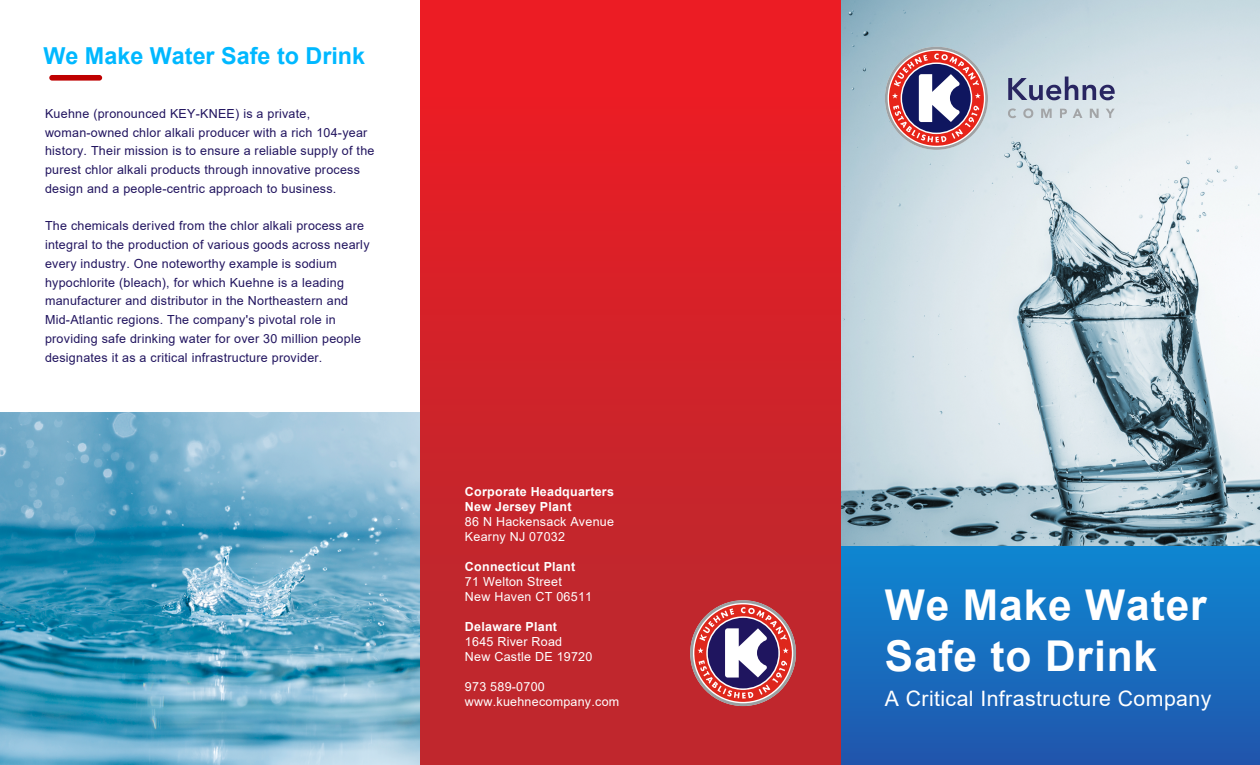
<style>
.page{position:relative;width:1260px;height:765px;background:#fff}
.page>*{position:absolute;margin:0;border:0;box-sizing:border-box;transform-origin:0 0}
.t1{font:700 42.5px/51px "Arial";letter-spacing:.02em;color:#fff}
.t2{font:700 23.38px "Arial";color:#00b8ff}
.t3{font:21.25px "Arial";letter-spacing:.02em;color:#fff}
.t4{font:12.5px/18.8px "Arial";letter-spacing:.02em;color:#21145f}
.t5{font:12.5px/15px "Arial";letter-spacing:.02em;color:#fff}
.t6{font:700 12.5px/15px "Arial";letter-spacing:.02em;color:#fff}
</style>
<div class="page">
<img style="left:0;top:413px;width:420px;height:352px">
<svg style="left:840px;top:545px;width:420px;height:220px;background:#186ebe"></svg>
<img style="left:840px;top:0;width:420px;height:545px">
<svg style="left:885px;top:47px;width:103px;height:103px"></svg>
<svg style="left:1008px;top:77px;width:107px;height:23px;background:#949cb6"></svg>
<svg style="left:1008px;top:108px;width:107px;height:10px"></svg>
<div style="left:420px;top:0;width:420px;height:765px;background:linear-gradient(to bottom,#ee1b24,#b7292f)"></div>
<svg style="left:690px;top:600px;width:106px;height:106px"></svg>
<div style="left:49px;top:75px;width:53px;height:6px;background:#bf0000;border-radius:3px"></div>
<h2 class="t2" style="left:43px;top:39px;width:323px">We Make Water Safe to Drink</h2>
<p class="t4" style="left:45px;top:104px;width:331px">Kuehne (pronounced KEY-KNEE) is a private, woman-owned chlor alkali producer with a rich 104-year history. Their mission is to ensure a reliable supply of the purest chlor alkali products through innovative process design and a people-centric approach to business.</p>
<p class="t4" style="left:45px;top:217px;width:326px">The chemicals derived from the chlor alkali process are integral to the production of various goods across nearly every industry. One noteworthy example is sodium hypochlorite (bleach), for which Kuehne is a leading manufacturer and distributor in the Northeastern and Mid-Atlantic regions. The company's pivotal role in providing safe drinking water for over 30 million people designates it as a critical infrastructure provider.</p>
<p class="t6" style="left:465px;top:484px;width:151px">Corporate Headquarters<br>New Jersey Plant</p>
<p class="t5" style="left:465px;top:514px;width:151px">86 N Hackensack Avenue<br>Kearny NJ 07032</p>
<p class="t6" style="left:465px;top:559px;width:112px">Connecticut Plant</p>
<p class="t5" style="left:465px;top:574px;width:129px">71 Welton Street<br>New Haven CT 06511</p>
<p class="t6" style="left:465px;top:619px;width:94px">Delaware Plant</p>
<p class="t5" style="left:465px;top:634px;width:129px">1645 River Road<br>New Castle DE 19720</p>
<p class="t5" style="left:465px;top:679px;width:156px">973 589-0700 www.kuehnecompany.com</p>
<h1 class="t1" style="left:885px;top:580px;width:323px">We Make Water<br>Safe to Drink</h1>
<h3 class="t3" style="left:885px;top:684px;width:328px">A Critical Infrastructure Company</h3>
</div>
